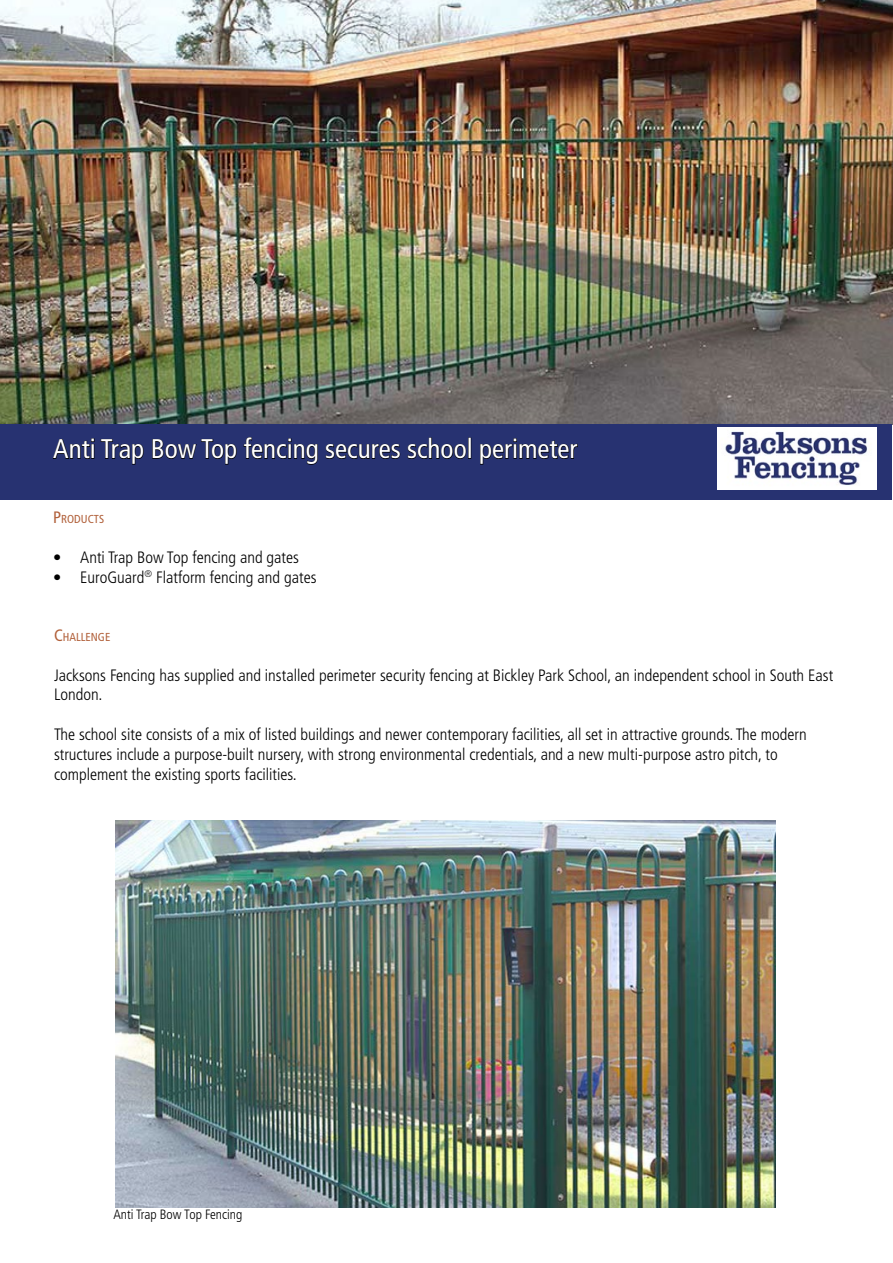
<style>
.page{position:relative;width:893px;height:1263px;background:#fff}
.page>*{position:absolute;margin:0;border:0;box-sizing:border-box;transform-origin:0 0}
.t1{font:condensed 27px "Frutiger LT Std";color:#fff}
.t2{font:300 condensed 16.5px/19.8px "Frutiger LT Std";color:#000}
.t3{font:300 condensed 13.5px "Frutiger LT Std";color:#000}
.t4{font:condensed 11.55px "Frutiger LT Std";color:#b1603a}
.s1{font-size:16.5px}
</style>
<div class="page">
<img style="left:0;top:0;width:893px;height:424px">
<div style="left:1px;top:425px;width:891px;height:75px;background:#273271"></div>
<svg style="left:53px;top:438px;width:41px;height:21px"></svg>
<svg style="left:101px;top:439px;width:43px;height:26px"></svg>
<svg style="left:152px;top:439px;width:85px;height:26px"></svg>
<svg style="left:244px;top:437px;width:74px;height:28px"></svg>
<svg style="left:325px;top:424px;width:75px;height:35px"></svg>
<svg style="left:407px;top:437px;width:59px;height:22px"></svg>
<div style="left:468px;top:438px;width:3px;height:21px;border:1px solid #000"></div>
<svg style="left:480px;top:439px;width:98px;height:26px"></svg>
<img style="left:717px;top:428px;width:160px;height:61px">
<img style="left:116px;top:821px;width:660px;height:387px">
<h1 class="t1" style="left:53px;top:433px;width:526px">Anti Trap Bow Top fencing secures school perimeter</h1>
<p class="t4" style="left:53px;top:513px;width:52px"><span class="s1">P</span>RODUCTS</p>
<p class="t2" style="left:53px;top:548px;width:247px">• Anti Trap Bow Top fencing and gates</p>
<p class="t2" style="left:53px;top:567px;width:265px">• EuroGuard<sup>®</sup> Flatform fencing and gates</p>
<p class="t4" style="left:54px;top:630px;width:58px"><span class="s1">C</span>HALLENGE</p>
<p class="t2" style="left:54px;top:665px;width:781px">Jacksons Fencing has supplied and installed perimeter security fencing at Bickley Park School, an independent school in South East<br>London.</p>
<p class="t2" style="left:54px;top:725px;width:754px">The school site consists of a mix of listed buildings and newer contemporary facilities, all set in attractive grounds. The modern structures include a purpose-built nursery, with strong environmental credentials, and a new multi-purpose astro pitch, to complement the existing sports facilities.</p>
<p class="t3" style="left:113px;top:1207px;width:131px">Anti Trap Bow Top Fencing</p>
</div>
